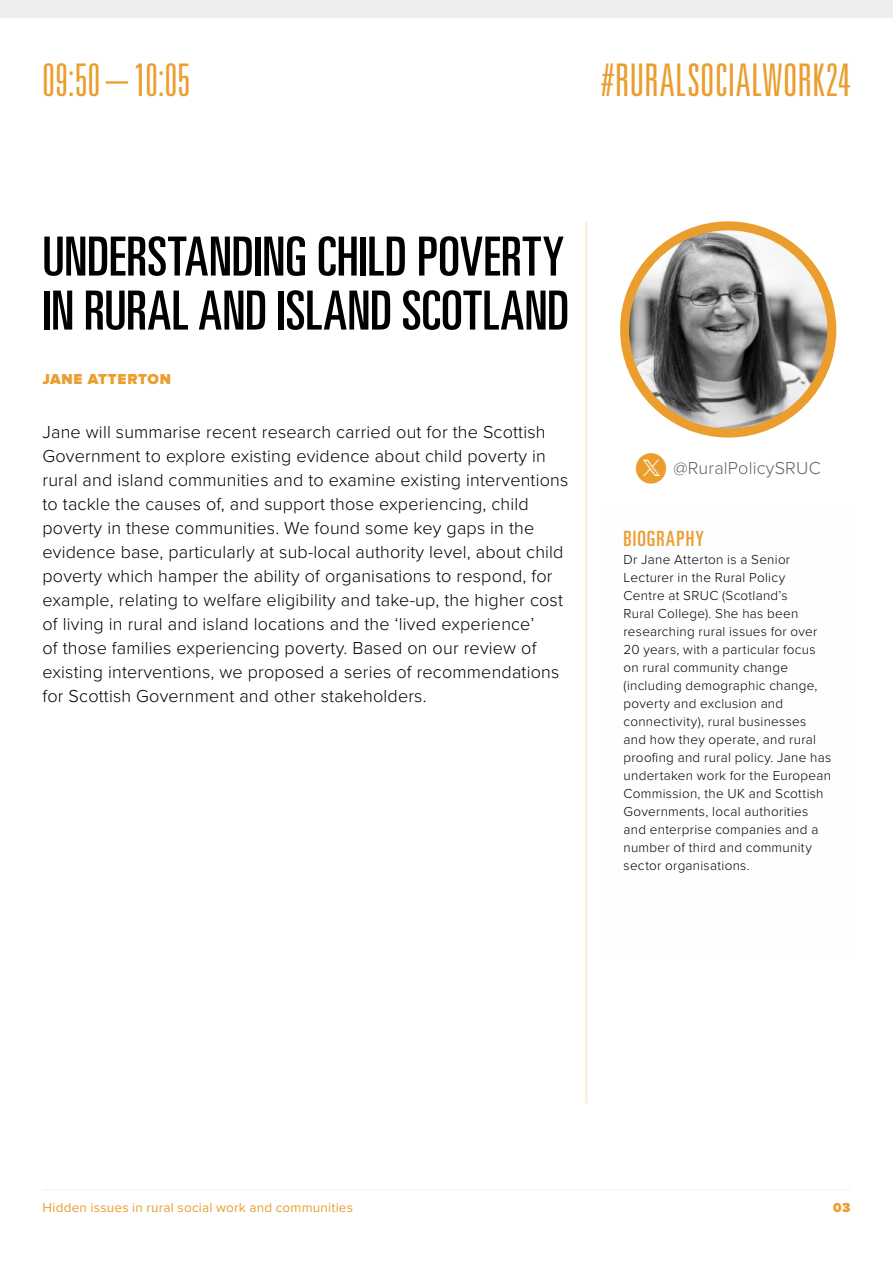
<style>
.page{position:relative;width:893px;height:1263px;background:#fff}
.page>*{position:absolute;margin:0;border:0;box-sizing:border-box;transform-origin:0 0}
.t1{font:ultra-condensed 54px/54px "Univers LT Std";color:#000}
.Times{font:300 ultra-condensed 45px "Univers LT Std";letter-spacing:.01em;color:#eb9d2e}
.sidebar_heading{font:ultra-condensed 21px "Univers LT Std";letter-spacing:.05em;color:#eb9d2e}
.Desc{font:300 18px/24px "Proxima Nova";letter-spacing:.01em;color:#000}
.social_media_links{font:300 18px "Proxima Nova";letter-spacing:.01em;color:#646363}
.byline{font:900 15px "Proxima Nova";letter-spacing:.05em;color:#eb9d2e}
.sidebar{font:300 13.5px/18px "Proxima Nova";letter-spacing:.02em;color:#000}
.t2{font:13.5px "Proxima Nova";letter-spacing:.015em;color:#eb9d2e}
.t3{font:900 13.5px "Proxima Nova";color:#eb9d2e}
.s1{font-family:"Social Media Circled";font-weight:400;font-size:30px;color:#eb9d2e}
</style>
<div class="page">
<hr style="left:43px;top:1189px;width:807px;height:1px;background:#fcf0e0">
<div style="left:0;top:0;width:893px;height:18px;background:#ededed"></div>
<img style="left:625px;top:226px;width:207px;height:207px;border-radius:104px">
<div style="left:620px;top:221px;width:216px;height:217px;border:9px solid #eb9d2e;border-radius:50%"></div>
<hr style="left:585px;top:221px;width:3px;height:883px;background:#fcf0e0">
<p class="Times" style="left:43px;top:56px;width:149px">09:50 – 10:05</p>
<h2 class="Times" style="left:601px;top:56px;width:250px">#RURALSOCIALWORK24</h2>
<p class="t1" style="left:43px;top:229px;width:528px">UNDERSTANDING CHILD POVERTY<br>IN RURAL AND ISLAND SCOTLAND</p>
<p class="byline" style="left:43px;top:372px;width:130px">JANE ATTERTON</p>
<p class="Desc" style="left:43px;top:419px;width:527px">Jane will summarise recent research carried out for the Scottish Government to explore existing evidence about child poverty in rural and island communities and to examine existing interventions to tackle the causes of, and support those experiencing, child poverty in these communities. We found some key gaps in the evidence base, particularly at sub-local authority level, about child poverty which hamper the ability of organisations to respond, for example, relating to welfare eligibility and take-up, the higher cost of living in rural and island locations and the ‘lived experience’<br>of those families experiencing poverty. Based on our review of existing interventions, we proposed a series of recommendations for Scottish Government and other stakeholders.</p>
<p class="social_media_links" style="left:636px;top:454px;width:187px"><span class="s1">D</span> @RuralPolicySRUC</p>
<p class="sidebar_heading" style="left:624px;top:526px;width:82px">BIOGRAPHY</p>
<p class="sidebar" style="left:624px;top:549px;width:209px">Dr Jane Atterton is a Senior<br>Lecturer in the Rural Policy<br>Centre at SRUC (Scotland’s<br>Rural College). She has been researching rural issues for over<br>20 years, with a particular focus on rural community change (including demographic change, poverty and exclusion and connectivity), rural businesses and how they operate, and rural proofing and rural policy. Jane has undertaken work for the European<br>Commission, the UK and Scottish<br>Governments, local authorities and enterprise companies and a number of third and community sector organisations.</p>
<p class="t2" style="left:43px;top:1197px;width:312px">Hidden issues in rural social work and communities</p>
<p class="t3" style="left:833px;top:1201px;width:19px">03</p>
</div>
